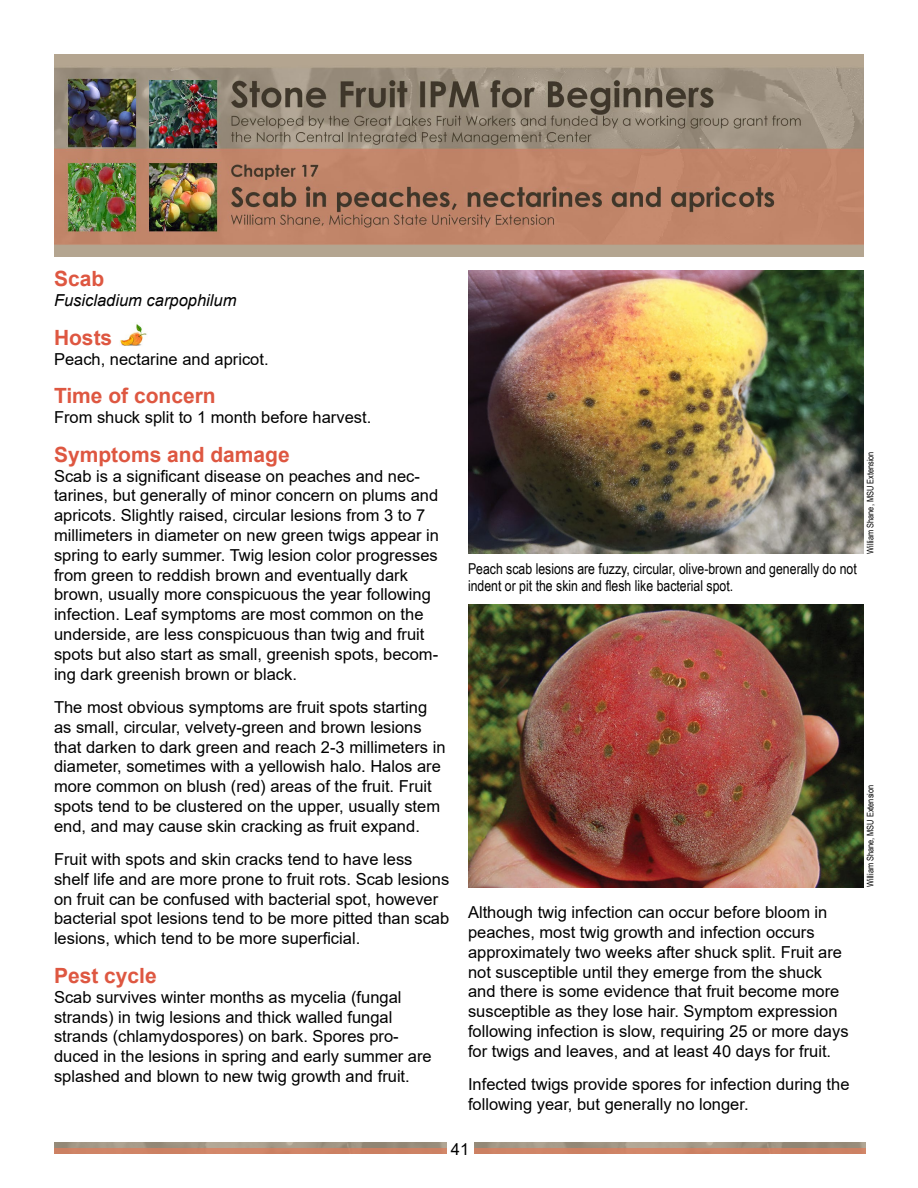
<style>
.page{position:relative;width:918px;height:1188px;background:#fff}
.page>*{position:absolute;margin:0;border:0;box-sizing:border-box;transform-origin:0 0}
.Subhead_-_Stone_frui{font:700 21px "Arial";color:#de5741}
.Text_-_stone_fruit{font:16.5px/19.8px "Arial";color:#000}
.Text_-_stone_fruit-2{font:italic 16.5px "Arial";color:#000}
.Captions{font:15px/16.5px "Arial Narrow";color:#000}
.Photo_credit{font:9px "Arial Narrow";color:#000}
</style>
<div class="page">
<img style="left:474px;top:1143px;width:391px;height:10px">
<img style="left:120px;top:324px;width:27px;height:22px">
<img style="left:54px;top:54px;width:810px;height:202px">
<img style="left:468px;top:270px;width:396px;height:284px">
<img style="left:468px;top:604px;width:396px;height:284px">
<img style="left:54px;top:1143px;width:392px;height:10px">
<p class="Subhead_-_Stone_frui" style="left:54px;top:264px;width:52px">Scab</p>
<p class="Text_-_stone_fruit-2" style="left:54px;top:290px;width:184px">Fusicladium carpophilum</p>
<p class="Subhead_-_Stone_frui" style="left:54px;top:323px;width:60px">Hosts</p>
<p class="Text_-_stone_fruit" style="left:54px;top:349px;width:216px">Peach, nectarine and apricot.</p>
<p class="Subhead_-_Stone_frui" style="left:54px;top:381px;width:163px">Time of concern</p>
<p class="Text_-_stone_fruit" style="left:54px;top:407px;width:319px">From shuck split to 1 month before harvest.</p>
<p class="Subhead_-_Stone_frui" style="left:54px;top:440px;width:237px">Symptoms and damage</p>
<p class="Text_-_stone_fruit" style="left:54px;top:466px;width:387px">Scab is a significant disease on peaches and nec&shy;tarines, but generally of minor concern on plums and apricots. Slightly raised, circular lesions from 3 to 7 millimeters in diameter on new green twigs appear in spring to early summer. Twig lesion color progresses from green to reddish brown and eventually dark brown, usually more conspicuous the year following infection. Leaf symptoms are most common on the underside, are less conspicuous than twig and fruit spots but also start as small, greenish spots, becom&shy;ing dark greenish brown or black.</p>
<p class="Text_-_stone_fruit" style="left:54px;top:697px;width:393px">The most obvious symptoms are fruit spots starting as small, circular, velvety-green and brown lesions that darken to dark green and reach 2-3 millimeters in diameter, sometimes with a yellowish halo. Halos are more common on blush (red) areas of the fruit. Fruit spots tend to be clustered on the upper, usually stem end, and may cause skin cracking as fruit expand.</p>
<p class="Text_-_stone_fruit" style="left:54px;top:849px;width:397px">Fruit with spots and skin cracks tend to have less shelf life and are more prone to fruit rots. Scab lesions on fruit can be confused with bacterial spot, however bacterial spot lesions tend to be more pitted than scab lesions, which tend to be more superficial.</p>
<p class="Subhead_-_Stone_frui" style="left:54px;top:961px;width:104px">Pest cycle</p>
<p class="Text_-_stone_fruit" style="left:54px;top:987px;width:379px">Scab survives winter months as mycelia (fungal strands) in twig lesions and thick walled fungal strands (chlamydospores) on bark. Spores pro&shy;duced in the lesions in spring and early summer are splashed and blown to new twig growth and fruit.</p>
<p class="Captions" style="left:468px;top:560px;width:390px">Peach scab lesions are fuzzy, circular, olive-brown and generally do not indent or pit the skin and flesh like bacterial spot.</p>
<p class="Photo_credit" style="left:864px;top:554px;width:104px;rotate:-90deg">William Shane, MSU Extension</p>
<p class="Text_-_stone_fruit" style="left:468px;top:902px;width:382px">Although twig infection can occur before bloom in peaches, most twig growth and infection occurs approximately two weeks after shuck split. Fruit are not susceptible until they emerge from the shuck and there is some evidence that fruit become more susceptible as they lose hair. Symptom expression following infection is slow, requiring 25 or more days for twigs and leaves, and at least 40 days for fruit.</p>
<p class="Text_-_stone_fruit" style="left:468px;top:1074px;width:383px">Infected twigs provide spores for infection during the following year, but generally no longer.</p>
<p class="Photo_credit" style="left:864px;top:887px;width:104px;rotate:-90deg">William Shane, MSU Extension</p>
<p class="Text_-_stone_fruit" style="left:451px;top:1139px;width:20px">41</p>
</div>
